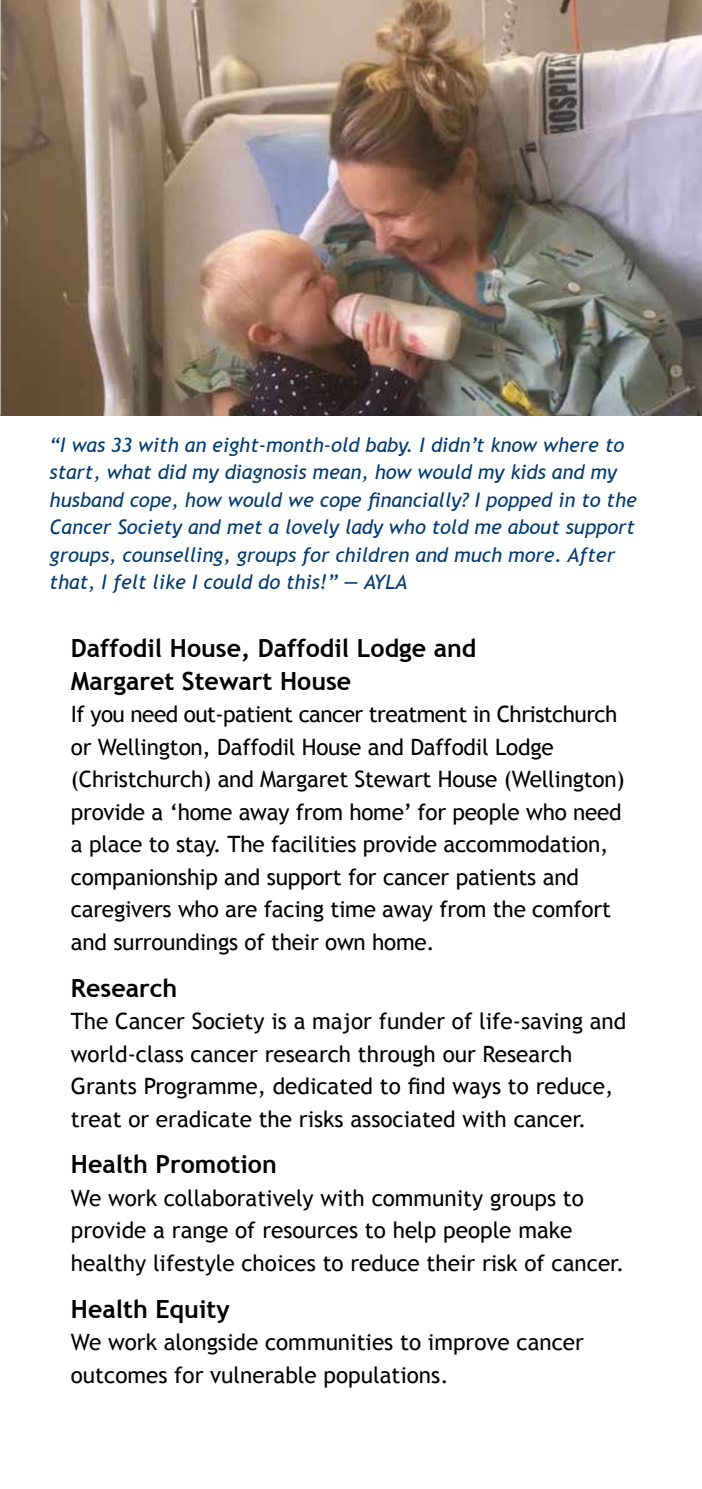
<style>
.page{position:relative;width:702px;height:1489px;background:#fff}
.page>*{position:absolute;margin:0;border:0;box-sizing:border-box;transform-origin:0 0}
.t1{font:700 25px/32.5px "Trebuchet MS";color:#000}
.t2{font:22.5px/32.5px "Trebuchet MS";color:#000}
.t3{font:italic 20px/27.5px "Trebuchet MS";color:#003a70}
</style>
<div class="page">
<img style="left:1px;top:0;width:701px;height:415px">
<img style="left:0;top:0;width:1px;height:415px">
<p class="t3" style="left:50px;top:431px;width:588px">“I was 33 with an eight-month-old baby. I didn’t know where to start, what did my diagnosis mean, how would my kids and my husband cope, how would we cope financially? I popped in to the Cancer Society and met a lovely lady who told me about support groups, counselling, groups for children and much more. After that, I felt like I could do this!” — AYLA</p>
<p class="t1" style="left:71px;top:633px;width:407px">Daffodil House, Daffodil Lodge and<br>Margaret Stewart House</p>
<p class="t2" style="left:71px;top:698px;width:555px">If you need out-patient cancer treatment in Christchurch or Wellington, Daffodil House and Daffodil Lodge (Christchurch) and Margaret Stewart House (Wellington) provide a ‘home away from home’ for people who need a place to stay. The facilities provide accommodation, companionship and support for cancer patients and caregivers who are facing time away from the comfort and surroundings of their own home.</p>
<p class="t1" style="left:71px;top:972px;width:108px">Research</p>
<p class="t2" style="left:71px;top:1005px;width:557px">The Cancer Society is a major funder of life-saving and world-class cancer research through our Research Grants Programme, dedicated to find ways to reduce, treat or eradicate the risks associated with cancer.</p>
<p class="t1" style="left:71px;top:1149px;width:207px">Health Promotion</p>
<p class="t2" style="left:71px;top:1181px;width:555px">We work collaboratively with community groups to provide a range of resources to help people make healthy lifestyle choices to reduce their risk of cancer.</p>
<p class="t1" style="left:71px;top:1293px;width:160px">Health Equity</p>
<p class="t2" style="left:71px;top:1325px;width:514px">We work alongside communities to improve cancer outcomes for vulnerable populations.</p>
</div>
